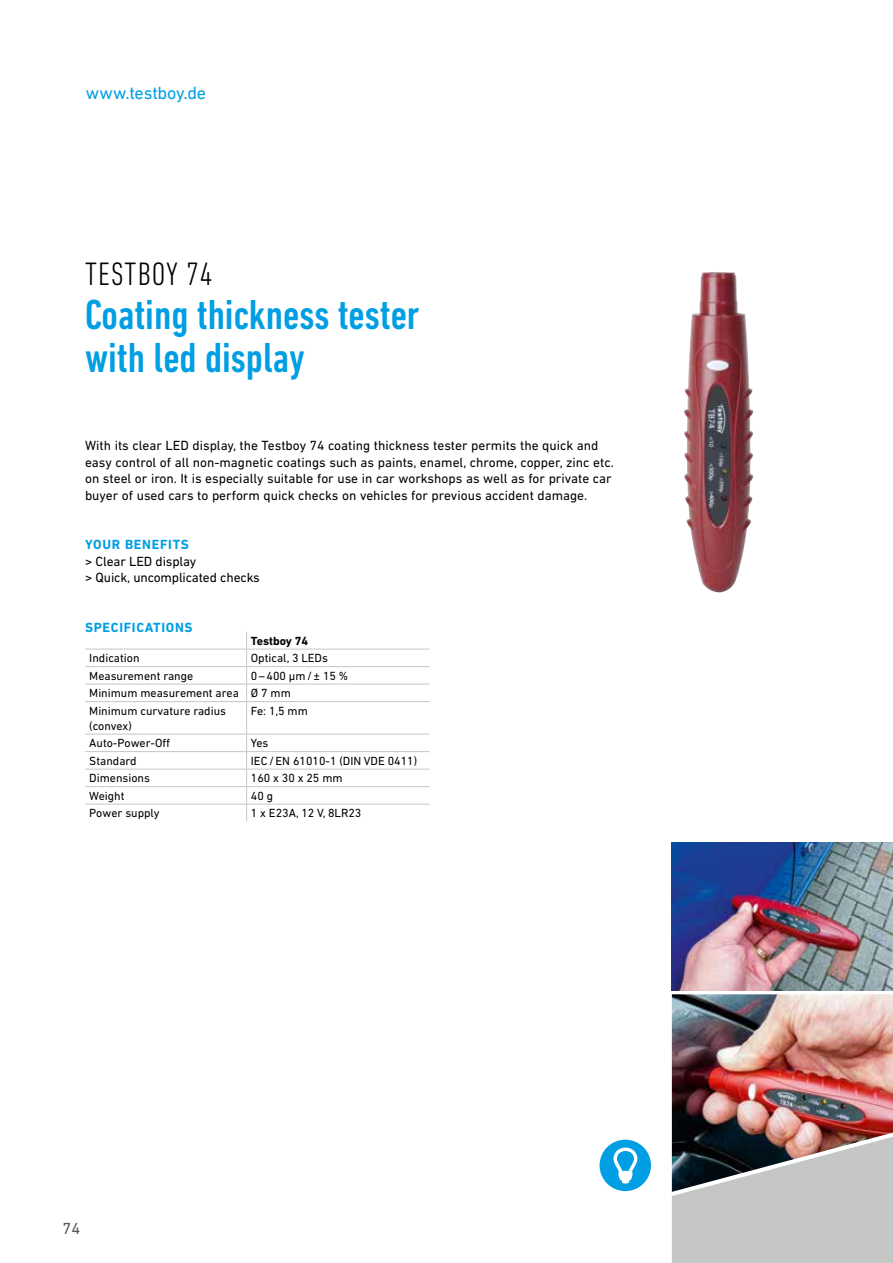
<style>
.page{position:relative;width:893px;height:1263px;background:#fff}
.page>*{position:absolute;margin:0;border:0;box-sizing:border-box;transform-origin:0 0}
.t1{font:500 condensed 42.75px/43.5px "DIN Next LT Pro";color:#009ee3}
.t2{font:300 condensed 33px "DIN Next LT Pro";letter-spacing:.04em;color:#000}
.t3{font:18px "DIN Next LT Pro";letter-spacing:-.01em;color:#009ee3}
.t4{font:16.35px "DIN Next LT Pro";color:#565656}
.t5{font:13.5px/16.5px "DIN Next LT Pro";color:#000}
.t6{font:700 13.5px "DIN Next LT Pro";letter-spacing:.05em;color:#009ee3}
.t7{font:12px/17.5px "DIN Next LT Pro";color:#000}
.t8{font:700 12px "DIN Next LT Pro";color:#000}
</style>
<div class="page">
<div style="left:672px;top:1192px;width:221px;height:71px;background:#c5c6c6"></div>
<div style="left:600px;top:1140px;width:51px;height:51px;background:#009ee3;border-radius:50%"></div>
<svg style="left:613px;top:1147px;width:24px;height:36px"></svg>
<img style="left:672px;top:994px;width:221px;height:198px">
<img style="left:672px;top:842px;width:221px;height:149px">
<hr style="left:85px;top:649px;width:162px;height:1px;background:#c5c6c6">
<hr style="left:247px;top:649px;width:182px;height:1px;background:#c5c6c6">
<hr style="left:85px;top:666px;width:162px;height:1px;background:#c5c6c6">
<hr style="left:247px;top:666px;width:182px;height:1px;background:#c5c6c6">
<hr style="left:85px;top:684px;width:162px;height:1px;background:#c5c6c6">
<hr style="left:247px;top:684px;width:182px;height:1px;background:#c5c6c6">
<svg style="left:246px;top:632px;width:1px;height:69px"></svg>
<hr style="left:85px;top:701px;width:162px;height:1px;background:#c5c6c6">
<hr style="left:247px;top:701px;width:182px;height:1px;background:#c5c6c6">
<hr style="left:246px;top:702px;width:1px;height:32px;background:#c5c6c6">
<hr style="left:85px;top:734px;width:162px;height:1px;background:#c5c6c6">
<hr style="left:247px;top:734px;width:182px;height:1px;background:#c5c6c6">
<hr style="left:85px;top:751px;width:162px;height:1px;background:#c5c6c6">
<hr style="left:247px;top:751px;width:182px;height:1px;background:#c5c6c6">
<hr style="left:85px;top:769px;width:162px;height:1px;background:#c5c6c6">
<hr style="left:247px;top:769px;width:182px;height:1px;background:#c5c6c6">
<hr style="left:85px;top:786px;width:162px;height:1px;background:#c5c6c6">
<hr style="left:247px;top:786px;width:182px;height:1px;background:#c5c6c6">
<hr style="left:85px;top:804px;width:162px;height:1px;background:#c5c6c6">
<hr style="left:247px;top:804px;width:182px;height:1px;background:#c5c6c6">
<svg style="left:246px;top:734px;width:1px;height:88px"></svg>
<img style="left:684px;top:272px;width:69px;height:321px">
<h3 class="t3" style="left:86px;top:83px;width:122px">www.testboy.de</h3>
<h2 class="t2" style="left:85px;top:255px;width:129px">TESTBOY 74</h2>
<h1 class="t1" style="left:85px;top:292px;width:336px">Coating thickness tester with led display</h1>
<p class="t5" style="left:85px;top:437px;width:530px">With its clear LED display, the Testboy 74 coating thickness tester permits the quick and easy control of all non-magnetic coatings such as paints, enamel, chrome, copper, zinc etc. on steel or iron. It is especially suitable for use in car workshops as well as for private car buyer of used cars to perform quick checks on vehicles for previous accident damage.</p>
<p class="t6" style="left:85px;top:537px;width:105px">YOUR BENEFITS</p>
<p class="t5" style="left:85px;top:552px;width:176px">&gt; Clear LED display<br>&gt; Quick, uncomplicated checks</p>
<p class="t6" style="left:85px;top:619px;width:109px">SPECIFICATIONS</p>
<p class="t8" style="left:251px;top:634px;width:59px">Testboy 74</p>
<p class="t7" style="left:89px;top:649px;width:52px">Indication</p>
<p class="t7" style="left:251px;top:649px;width:79px">Optical, 3 LEDs</p>
<p class="t7" style="left:89px;top:667px;width:105px">Measurement range</p>
<p class="t7" style="left:89px;top:667px;width:260px;text-indent:162px">0–400 µm/± 15 %<br>Minimum measurement area Ø 7 mm<br>Minimum curvature radius</p>
<p class="t7" style="left:89px;top:717px;width:44px">(convex)</p>
<p class="t7" style="left:251px;top:702px;width:59px">Fe: 1,5 mm</p>
<p class="t7" style="left:89px;top:734px;width:82px">Auto-Power-Off</p>
<p class="t7" style="left:251px;top:734px;width:19px">Yes</p>
<p class="t7" style="left:89px;top:752px;width:49px">Standard</p>
<p class="t7" style="left:251px;top:752px;width:168px">IEC/EN 61010-1 (DIN VDE 0411)</p>
<p class="t7" style="left:89px;top:769px;width:62px">Dimensions</p>
<p class="t7" style="left:251px;top:769px;width:93px">160 x 30 x 25 mm</p>
<p class="t7" style="left:89px;top:787px;width:37px">Weight</p>
<p class="t7" style="left:251px;top:787px;width:24px">40 g</p>
<p class="t7" style="left:89px;top:804px;width:72px">Power supply</p>
<p class="t7" style="left:251px;top:804px;width:112px">1 x E23A, 12 V, 8LR23</p>
<p class="t4" style="left:63px;top:1219px;width:19px">74</p>
</div>
